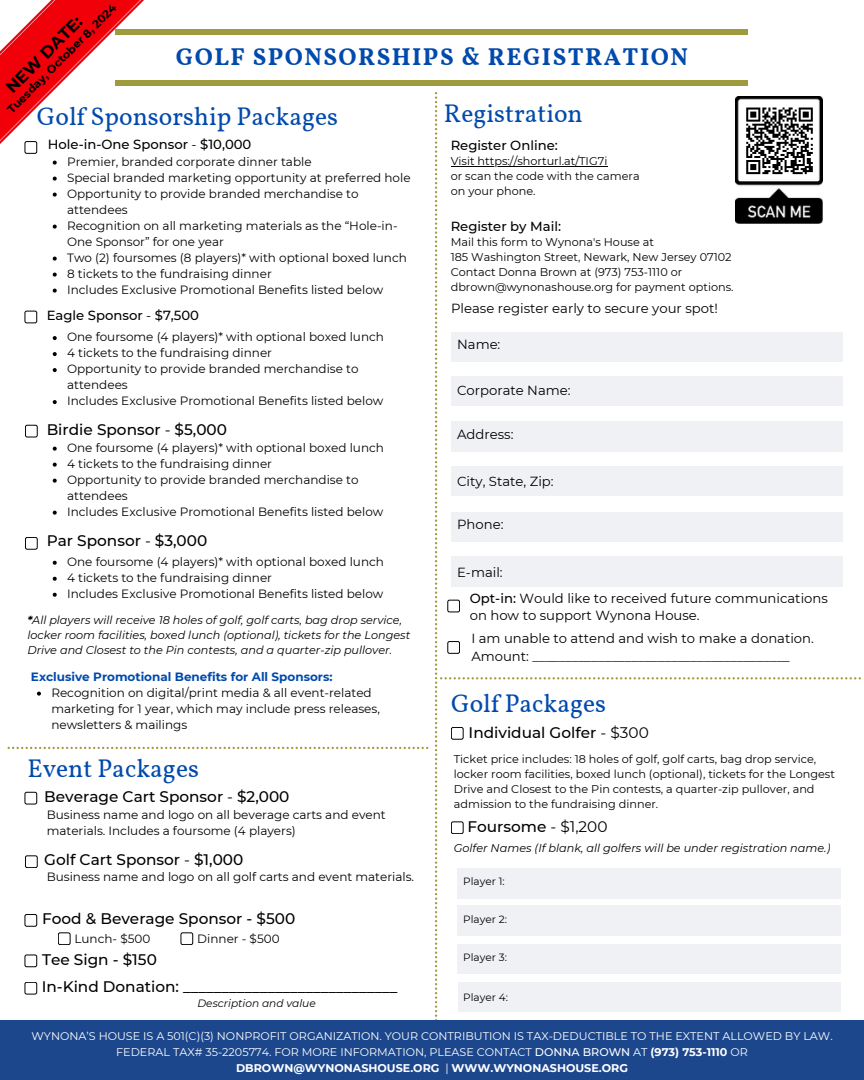
<style>
.page{position:relative;width:864px;height:1080px;background:#fff}
.page>*{position:absolute;margin:0;border:0;box-sizing:border-box;transform-origin:0 0}
.t1{font:25.5px "Vollkorn";color:#004aad}
.t2{font:700 24.3px "Vollkorn";letter-spacing:.06em;color:#004aad}
.t3{font:700 16.5px "Montserrat";color:#000}
.t4{font:500 15.3px "Montserrat";color:#000}
.t5{font:13.2px/17.5px "Montserrat";color:#000}
.t6{font:500 13.2px "Montserrat";color:#000}
.t7{font:12px/16px "Montserrat";color:#000}
.t8{font:700 12px "Montserrat";color:#004aad}
.t9{font:11.25px/15px "Montserrat";color:#000}
.t10{font:italic 11.25px/15px "Montserrat";color:#000}
.t11{font:700 11.25px "Montserrat";color:#000}
.t12{font:11.1px/15.6px "Montserrat";color:#fff;text-align:center}
.t13{font:italic 10.65px "Montserrat";color:#000}
.t14{font:10.5px "Montserrat";color:#000}
.s1{font-weight:400}
.s2{font-weight:700}
.s3{font-weight:500}
</style>
<div class="page">
<div style="left:25px;top:425px;width:13px;height:12px;border:1px solid #000;border-radius:2px"></div>
<div style="left:25px;top:537px;width:13px;height:13px;border:1px solid #000;border-radius:2px"></div>
<div style="left:25px;top:311px;width:12px;height:12px;border:1px solid #000;border-radius:2px"></div>
<svg style="left:8px;top:747px;width:420px;height:2px"></svg>
<div style="left:0;top:1020px;width:864px;height:60px;background:#1c478d"></div>
<div style="left:116px;top:29px;width:632px;height:6px;background:#a09a3e"></div>
<div style="left:116px;top:80px;width:632px;height:6px;background:#a09a3e"></div>
<div style="left:25px;top:792px;width:12px;height:12px;border:1px solid #000;border-radius:2px"></div>
<div style="left:25px;top:914px;width:12px;height:13px;border:1px solid #000;border-radius:2px"></div>
<div style="left:25px;top:955px;width:12px;height:12px;border:1px solid #000;border-radius:2px"></div>
<div style="left:25px;top:982px;width:12px;height:12px;border:1px solid #000;border-radius:2px"></div>
<div style="left:25px;top:856px;width:13px;height:12px;border:1px solid #000;border-radius:2px"></div>
<svg style="left:435px;top:92px;width:426px;height:928px"></svg>
<div style="left:58px;top:933px;width:12px;height:12px;border:1px solid #000;border-radius:2px"></div>
<div style="left:181px;top:933px;width:12px;height:12px;border:1px solid #000;border-radius:2px"></div>
<svg style="left:37px;top:692px;width:4px;height:4px"></svg>
<svg style="left:53px;top:447px;width:4px;height:4px"></svg>
<svg style="left:53px;top:463px;width:4px;height:4px"></svg>
<svg style="left:53px;top:479px;width:4px;height:4px"></svg>
<svg style="left:53px;top:511px;width:4px;height:4px"></svg>
<svg style="left:0;top:0;width:144px;height:165px"></svg>
<svg style="left:53px;top:177px;width:4px;height:4px"></svg>
<svg style="left:53px;top:193px;width:4px;height:4px"></svg>
<svg style="left:53px;top:225px;width:4px;height:4px"></svg>
<svg style="left:53px;top:257px;width:4px;height:4px"></svg>
<svg style="left:53px;top:273px;width:4px;height:4px"></svg>
<svg style="left:53px;top:289px;width:4px;height:4px"></svg>
<svg style="left:53px;top:336px;width:4px;height:4px"></svg>
<svg style="left:53px;top:352px;width:4px;height:4px"></svg>
<svg style="left:53px;top:368px;width:4px;height:4px"></svg>
<svg style="left:53px;top:400px;width:4px;height:4px"></svg>
<svg style="left:53px;top:561px;width:4px;height:4px"></svg>
<svg style="left:53px;top:577px;width:4px;height:4px"></svg>
<svg style="left:53px;top:593px;width:4px;height:4px"></svg>
<h2 class="t11" style="left:4px;top:106px;width:150px;rotate:-45deg">Tuesday, October 8, 2024</h2>
<p class="t3" style="left:2px;top:83px;width:102px;rotate:-45deg">NEW DATE:</p>
<p class="t2" style="left:176px;top:42px;width:514px">GOLF SPONSORSHIPS &amp; REGISTRATION</p>
<p class="t1" style="left:444px;top:97px;width:140px">Registration</p>
<p class="t1" style="left:37px;top:101px;width:303px">Golf Sponsorship Packages</p>
<p class="t6" style="left:48px;top:136px;width:205px">Hole-in-One Sponsor <span class="s1">-</span> $10,000</p>
<p class="t6" style="left:451px;top:137px;width:109px">Register Online:</p>
<p class="t9" style="left:451px;top:153px;width:158px">Visit https://shorturl.at/TIG7i</p>
<h2 class="t9" style="left:451px;top:168px;width:191px">or scan the code with the camera</h2>
<h2 class="t9" style="left:451px;top:183px;width:86px">on your phone.</h2>
<p class="t6" style="left:451px;top:218px;width:112px">Register by Mail:</p>
<p class="t9" style="left:451px;top:234px;width:205px">Mail this form to Wynona's House at</p>
<p class="t9" style="left:451px;top:249px;width:282px">185 Washington Street, Newark, New Jersey 07102</p>
<p class="t9" style="left:451px;top:264px;width:284px">Contact Donna Brown at (973) 753-1110 or dbrown@wynonashouse.org for payment options.</p>
<p class="t7" style="left:67px;top:153px;width:246px">Premier, branded corporate dinner table</p>
<p class="t7" style="left:67px;top:169px;width:345px">Special branded marketing opportunity at preferred hole</p>
<p class="t7" style="left:67px;top:185px;width:293px">Opportunity to provide branded merchandise to attendees</p>
<p class="t7" style="left:67px;top:217px;width:332px">Recognition on all marketing materials as the “Hole-in-<br>One Sponsor” for one year</p>
<p class="t7" style="left:67px;top:249px;width:341px">Two (2) foursomes (8 players)* with optional boxed lunch</p>
<p class="t7" style="left:67px;top:265px;width:206px">8 tickets to the fundraising dinner</p>
<p class="t7" style="left:67px;top:281px;width:318px">Includes Exclusive Promotional Benefits listed below</p>
<p class="t6" style="left:47px;top:307px;width:154px">Eagle Sponsor <span class="s1">-</span> $7,500</p>
<p class="t7" style="left:67px;top:329px;width:318px">One foursome (4 players)* with optional boxed lunch</p>
<p class="t7" style="left:67px;top:345px;width:207px">4 tickets to the fundraising dinner</p>
<p class="t7" style="left:67px;top:361px;width:293px">Opportunity to provide branded merchandise to attendees</p>
<p class="t7" style="left:67px;top:393px;width:318px">Includes Exclusive Promotional Benefits listed below</p>
<p class="t4" style="left:47px;top:420px;width:182px">Birdie Sponsor <span class="s1">-</span> $5,000</p>
<p class="t7" style="left:67px;top:439px;width:318px">One foursome (4 players)* with optional boxed lunch</p>
<p class="t7" style="left:67px;top:455px;width:207px">4 tickets to the fundraising dinner</p>
<p class="t7" style="left:67px;top:471px;width:293px">Opportunity to provide branded merchandise to attendees</p>
<p class="t7" style="left:67px;top:503px;width:318px">Includes Exclusive Promotional Benefits listed below</p>
<p class="t4" style="left:47px;top:531px;width:162px">Par Sponsor <span class="s1">-</span> $3,000</p>
<p class="t7" style="left:67px;top:553px;width:318px">One foursome (4 players)* with optional boxed lunch</p>
<p class="t7" style="left:67px;top:569px;width:207px">4 tickets to the fundraising dinner</p>
<p class="t7" style="left:67px;top:585px;width:318px">Includes Exclusive Promotional Benefits listed below</p>
<h6 class="t10" style="left:27px;top:612px;width:384px"><span class="s2">*</span>All players will receive 18 holes of golf, golf carts, bag drop service, locker room facilities, boxed lunch (optional), tickets for the Longest<br>Drive and Closest to the Pin contests, and a quarter-zip pullover.</h6>
<p class="t8" style="left:31px;top:669px;width:303px">Exclusive Promotional Benefits for All Sponsors:</p>
<p class="t7" style="left:51px;top:684px;width:330px">Recognition on digital/print media &amp; all event-related marketing for 1 year, which may include press releases, newsletters &amp; mailings</p>
<p class="t1" style="left:27px;top:753px;width:173px">Event Packages</p>
<p class="t4" style="left:44px;top:787px;width:247px">Beverage Cart Sponsor <span class="s1">-</span> $2,000</p>
<p class="t7" style="left:47px;top:807px;width:341px">Business name and logo on all beverage carts and event materials. Includes a foursome (4 players)</p>
<h2 class="t7" style="left:47px;top:869px;width:369px">Business name and logo on all golf carts and event materials.</h2>
<p class="t4" style="left:44px;top:850px;width:201px">Golf Cart Sponsor <span class="s1">-</span> $1,000</p>
<p class="t4" style="left:42px;top:909px;width:255px">Food &amp; Beverage Sponsor - $500</p>
<p class="t4" style="left:42px;top:950px;width:116px">Tee Sign - $150</p>
<h5 class="t7" style="left:75px;top:930px;width:77px">Lunch- $500</h5>
<p class="t7" style="left:197px;top:930px;width:84px">Dinner - $500</p>
<h5 class="t4" style="left:42px;top:977px;width:357px">In-Kind Donation: ____________________________</h5>
<p class="t13" style="left:198px;top:997px;width:120px">Description and value</p>
<p class="t5" style="left:451px;top:299px;width:268px">Please register early to secure your spot!</p>
<p class="t5" style="left:457px;top:336px;width:45px">Name:</p>
<h3 class="t5" style="left:457px;top:381px;width:115px">Corporate Name:</h3>
<p class="t5" style="left:457px;top:426px;width:58px">Address:</p>
<p class="t5" style="left:457px;top:472px;width:98px">City, State, Zip:</p>
<h1 class="t5" style="left:457px;top:515px;width:48px">Phone:</h1>
<p class="t5" style="left:457px;top:563px;width:47px">E-mail:</p>
<p class="t5" style="left:470px;top:589px;width:360px"><span class="s3">Opt-in:</span> Would like to received future communications on how to support Wynona House.</p>
<p class="t5" style="left:471px;top:630px;width:344px">I am unable to attend and wish to make a donation.</p>
<p class="t5" style="left:471px;top:647px;width:320px">Amount: _______________________________________</p>
<p class="t1" style="left:451px;top:688px;width:157px">Golf Packages</p>
<h5 class="t4" style="left:469px;top:723px;width:182px">Individual Golfer <span class="s1">- $300</span></h5>
<p class="t9" style="left:454px;top:751px;width:383px">Ticket price includes: 18 holes of golf, golf carts, bag drop service, locker room facilities, boxed lunch (optional), tickets for the Longest Drive and Closest to the Pin contests, a quarter-zip pullover, and admission to the fundraising dinner.</p>
<p class="t4" style="left:467px;top:818px;width:142px">Foursome <span class="s1">- $1,200</span></p>
<p class="t10" style="left:454px;top:841px;width:378px">Golfer Names (If blank, all golfers will be under registration name.)</p>
<p class="t14" style="left:463px;top:875px;width:43px">Player 1:</p>
<p class="t14" style="left:463px;top:913px;width:45px">Player 2:</p>
<p class="t14" style="left:463px;top:951px;width:45px">Player 3:</p>
<p class="t14" style="left:463px;top:991px;width:46px">Player 4:</p>
<p class="t12" style="left:32px;top:1029px;width:803px">WYNONA’S HOUSE IS A 501(C)(3) NONPROFIT ORGANIZATION. YOUR CONTRIBUTION IS TAX-DEDUCTIBLE TO THE EXTENT ALLOWED BY LAW.<br>FEDERAL TAX# 35-2205774. FOR MORE INFORMATION, PLEASE CONTACT <span class="s3">DONNA BROWN</span> AT <span class="s2">(973) 753-1110</span> OR<br><span class="s2">DBROWN@WYNONASHOUSE.ORG</span> | <span class="s2">WWW.WYNONASHOUSE.ORG</span></p>
</div>
